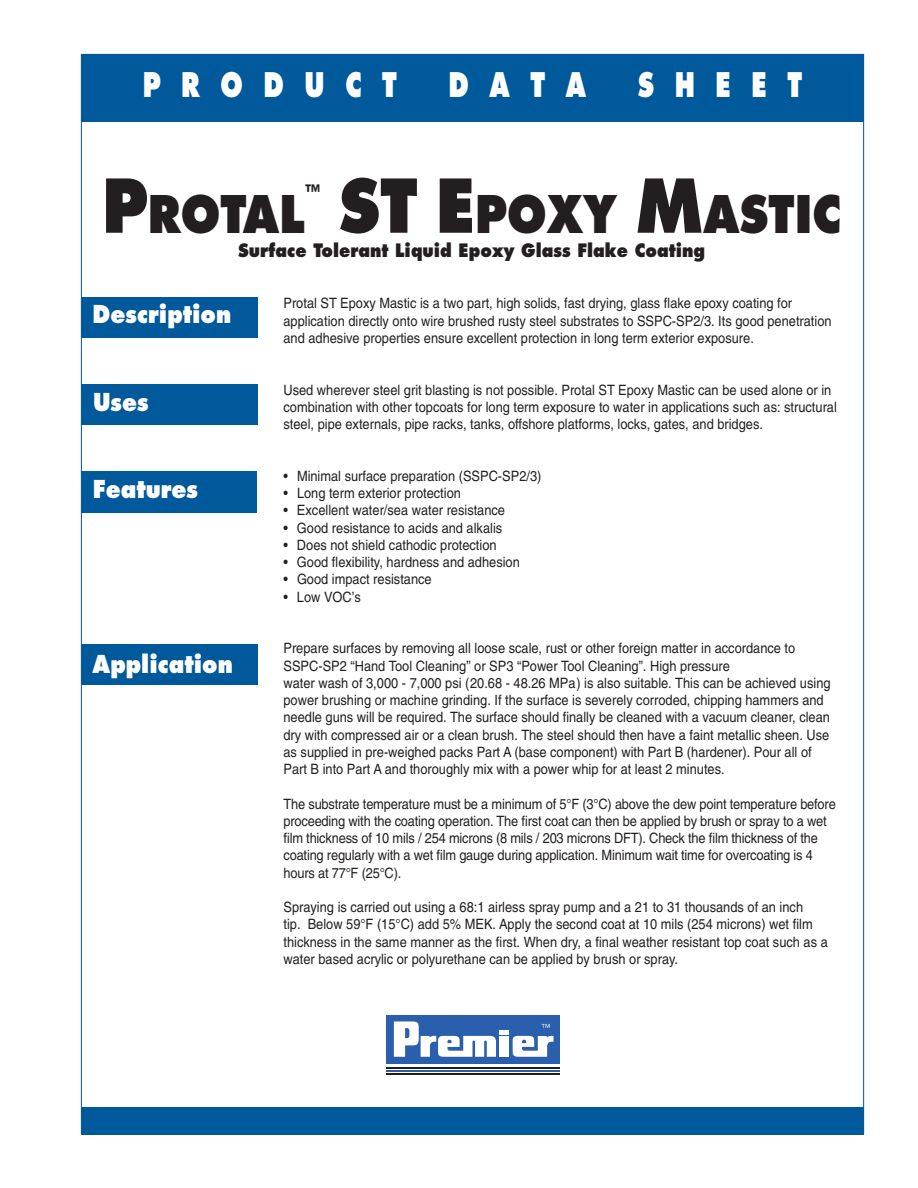
<style>
.page{position:relative;width:918px;height:1188px;background:#fff}
.page>*{position:absolute;margin:0;border:0;box-sizing:border-box;transform-origin:0 0}
.t1{font:800 50.4px "Futura";color:#231f20;scale:.87 1}
.t2{font:800 33px "Futura";color:#fff;scale:.75 1}
.t3{font:800 24px "Futura";color:#fff;scale:.9 1}
.t4{font:800 18px "Futura";color:#231f20;scale:.9 1}
.t5{font:14.25px/17.2px "Helvetica";color:#231f20;scale:.9 1}
.s1{font-size:72px}
</style>
<div class="page">
<div style="left:81px;top:54px;width:783px;height:68px;background:#00599b"></div>
<div style="left:81px;top:1107px;width:783px;height:27px;background:#00599b"></div>
<hr style="left:387px;top:1067px;width:173px;height:2px;background:#231f20">
<hr style="left:387px;top:1070px;width:173px;height:2px;background:#295fac">
<hr style="left:387px;top:1074px;width:173px;height:1px;background:#231f20">
<div style="left:387px;top:1015px;width:173px;height:49px;background:#295fac"></div>
<div style="left:500px;top:1036px;width:9px;height:21px;background:#fff"></div>
<div style="left:500px;top:1030px;width:9px;height:5px;background:#fff"></div>
<svg style="left:513px;top:1036px;width:41px;height:21px"></svg>
<svg style="left:394px;top:1021px;width:102px;height:36px"></svg>
<svg style="left:542px;top:1024px;width:8px;height:4px"></svg>
<div style="left:81px;top:297px;width:176px;height:40px;background:#00599b"></div>
<div style="left:81px;top:384px;width:176px;height:41px;background:#00599b"></div>
<div style="left:81px;top:471px;width:175px;height:41px;background:#00599b"></div>
<div style="left:81px;top:644px;width:176px;height:41px;background:#00599b"></div>
<h2 class="t2" style="left:143px;top:70px;width:341px">P R O D U C T</h2>
<h2 class="t2" style="left:448px;top:70px;width:185px">D A T A</h2>
<h2 class="t2" style="left:638px;top:70px;width:221px">S H E E T</h2>
<h1 class="t1" style="left:102px;top:191px;width:234px"><span class="s1">P</span>ROTAL</h1>
<p class="t4" style="left:305px;top:183px;width:19px">™</p>
<h1 class="t1" style="left:339px;top:191px;width:579px"><span class="s1">ST E</span>POXY <span class="s1">M</span>ASTIC</h1>
<p class="t4" style="left:238px;top:242px;width:521px">Surface Tolerant Liquid Epoxy Glass Flake Coating</p>
<h3 class="t3" style="left:93px;top:303px;width:156px">Description</h3>
<h3 class="t3" style="left:93px;top:391px;width:63px">Uses</h3>
<h3 class="t3" style="left:93px;top:478px;width:119px">Features</h3>
<h3 class="t3" style="left:93px;top:653px;width:157px">Application</h3>
<p class="t5" style="left:284px;top:296px;width:611px">Protal ST Epoxy Mastic is a two part, high solids, fast drying, glass flake epoxy coating for application directly onto wire brushed rusty steel substrates to SSPC-SP2/3. Its good penetration and adhesive properties ensure excellent protection in long term exterior exposure.</p>
<p class="t5" style="left:284px;top:383px;width:616px">Used wherever steel grit blasting is not possible. Protal ST Epoxy Mastic can be used alone or in combination with other topcoats for long term exposure to water in applications such as: structural steel, pipe externals, pipe racks, tanks, offshore platforms, locks, gates, and bridges.</p>
<p class="t5" style="left:284px;top:469px;width:288px">• Minimal surface preparation (SSPC-SP2/3)</p>
<p class="t5" style="left:284px;top:486px;width:199px">• Long term exterior protection</p>
<p class="t5" style="left:284px;top:503px;width:248px">• Excellent water/sea water resistance</p>
<p class="t5" style="left:284px;top:521px;width:245px">• Good resistance to acids and alkalis</p>
<p class="t5" style="left:284px;top:538px;width:238px">• Does not shield cathodic protection</p>
<p class="t5" style="left:284px;top:555px;width:264px">• Good flexibility, hardness and adhesion</p>
<p class="t5" style="left:284px;top:572px;width:166px">• Good impact resistance</p>
<p class="t5" style="left:284px;top:590px;width:88px">• Low VOC’s</p>
<p class="t5" style="left:284px;top:641px;width:609px">Prepare surfaces by removing all loose scale, rust or other foreign matter in accordance to SSPC-SP2 “Hand Tool Cleaning” or SP3 “Power Tool Cleaning”. High pressure<br>water wash of 3,000 - 7,000 psi (20.68 - 48.26 MPa) is also suitable. This can be achieved using power brushing or machine grinding. If the surface is severely corroded, chipping hammers and needle guns will be required. The surface should finally be cleaned with a vacuum cleaner, clean dry with compressed air or a clean brush. The steel should then have a faint metallic sheen. Use as supplied in pre-weighed packs Part A (base component) with Part B (hardener). Pour all of Part B into Part A and thoroughly mix with a power whip for at least 2 minutes.</p>
<p class="t5" style="left:283px;top:797px;width:615px">The substrate temperature must be a minimum of 5°F (3°C) above the dew point temperature before proceeding with the coating operation. The first coat can then be applied by brush or spray to a wet film thickness of 10 mils / 254 microns (8 mils / 203 microns DFT). Check the film thickness of the coating regularly with a wet film gauge during application. Minimum wait time for overcoating is 4 hours at 77°F (25°C).</p>
<p class="t5" style="left:283px;top:900px;width:606px">Spraying is carried out using a 68:1 airless spray pump and a 21 to 31 thousands of an inch<br>tip. Below 59°F (15°C) add 5% MEK. Apply the second coat at 10 mils (254 microns) wet film thickness in the same manner as the first. When dry, a final weather resistant top coat such as a water based acrylic or polyurethane can be applied by brush or spray.</p>
</div>
